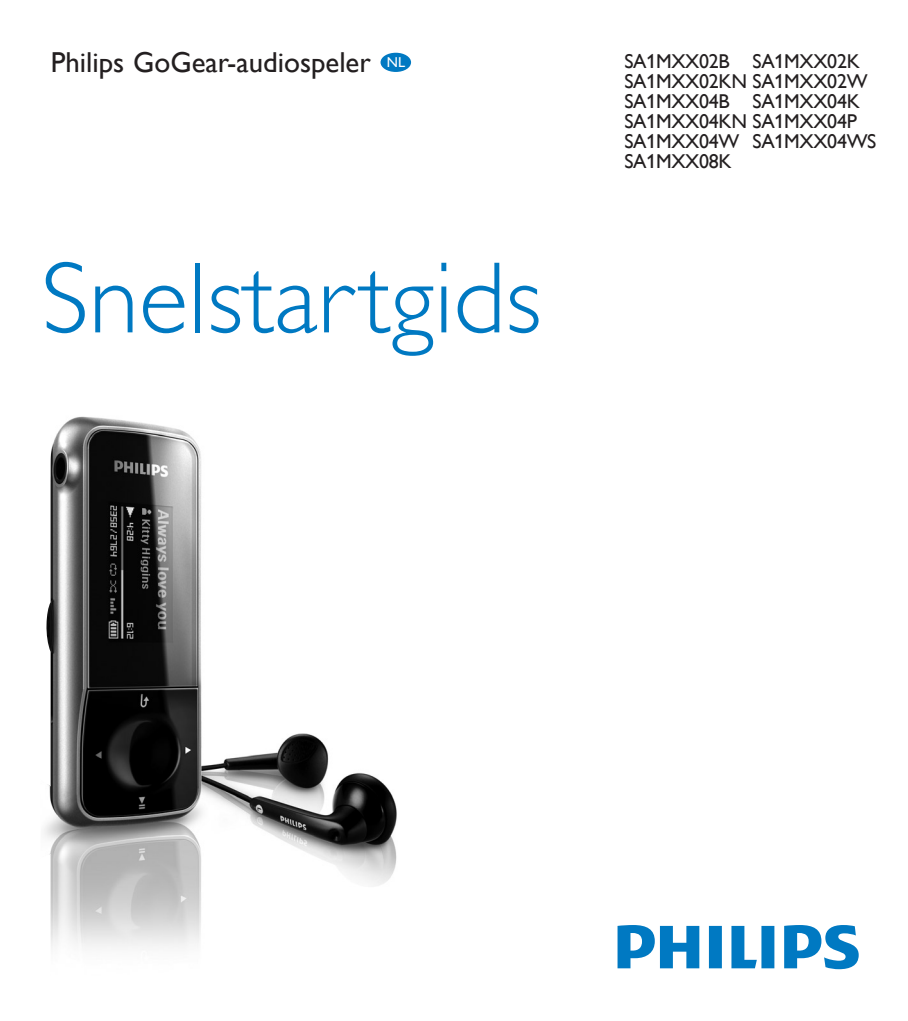
<style>
.page{position:relative;width:908px;height:1021px;background:#fff}
.page>*{position:absolute;margin:0;border:0;box-sizing:border-box;transform-origin:0 0}
.t1{font:102px "Gill Sans Alt One WGL Light";color:#0079c2}
.t2{font:28.8px "Gill Sans Alt One WGL";color:#231f20}
.t3{font:20px/20px "Gill Sans Alt One WGL";letter-spacing:-.015em;color:#231f20}
</style>
<div class="page">
<div style="left:380px;top:53px;width:31px;height:19px;background:#0079c2;border-radius:50%"></div>
<svg style="left:617px;top:925px;width:241px;height:44px"></svg>
<img style="left:44px;top:416px;width:353px;height:532px">
<h2 class="t2" style="left:51px;top:42px;width:355px">Philips GoGear-audiospeler <sup>NL</sup></h2>
<h1 class="t1" style="left:41px;top:231px;width:502px">Snelstartgids</h1>
<p class="t3" style="left:624px;top:51px;width:253px">SA1MXX02B SA1MXX02K<br>SA1MXX02KN SA1MXX02W<br>SA1MXX04B SA1MXX04K<br>SA1MXX04KN SA1MXX04P<br>SA1MXX04W SA1MXX04WS<br>SA1MXX08K</p>
</div>
